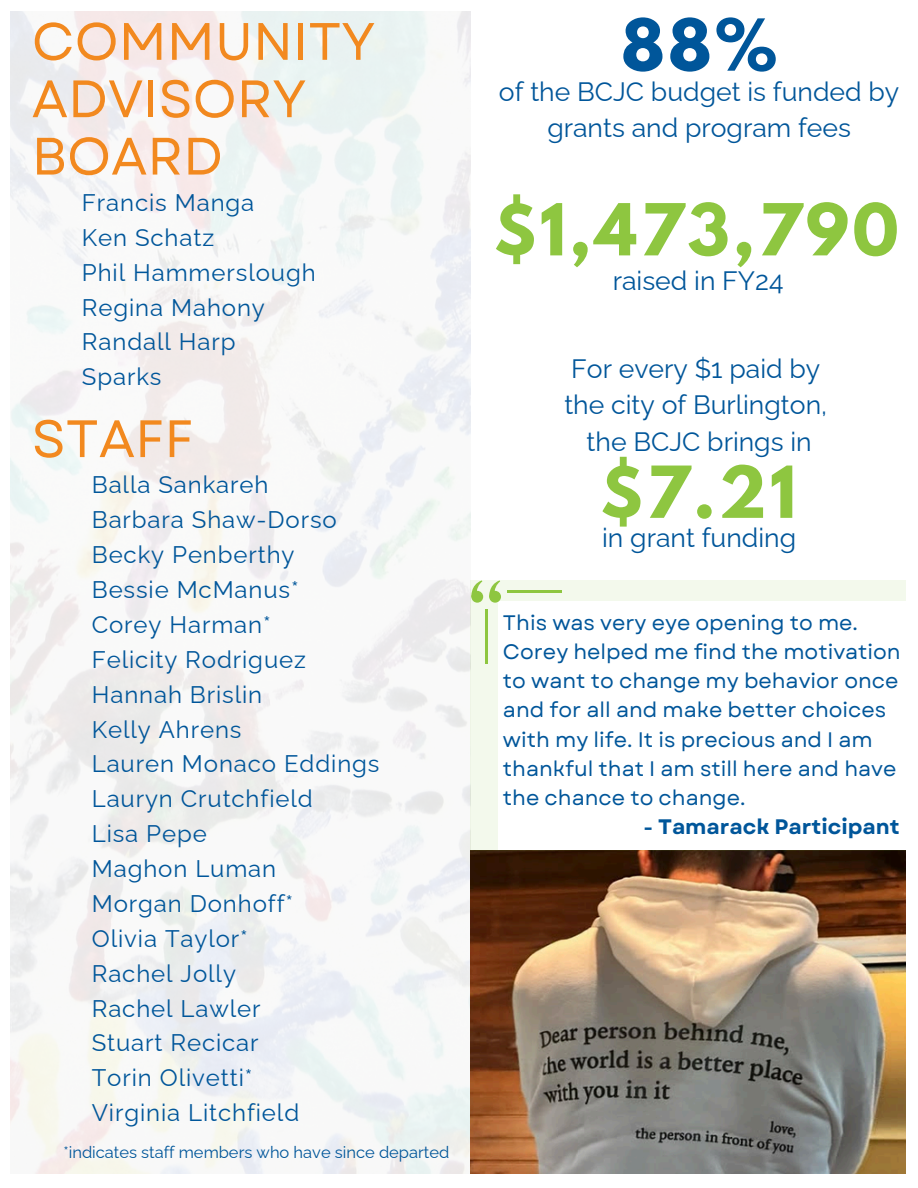
<style>
.page{position:relative;width:918px;height:1188px;background:#fff}
.page>*{position:absolute;margin:0;border:0;box-sizing:border-box;transform-origin:0 0}
.t1{font:700 63.45px "League Spartan";letter-spacing:.055em;color:#8ec640}
.t2{font:700 63.45px "League Spartan";color:#00569a}
.t3{font:52.5px/57.3px "Garet";color:#f2891f}
.t4{font:26.55px/36.5px "Raleway";color:#00569a;text-align:center}
.t5{font:24px/34.8px "Raleway";letter-spacing:.035em;color:#00569a}
.t6{font:21px/29.2px "Garet";color:#00569a}
.t7{font:700 21px "Garet";color:#00569a}
.t8{font:16.5px "Raleway";color:#00569a}
</style>
<div class="page">
<img style="left:470px;top:850px;width:436px;height:324px">
<div style="left:470px;top:580px;width:436px;height:270px;background:#f3f9ec"></div>
<div style="left:498px;top:601px;width:408px;height:249px;background:#fff"></div>
<svg style="left:489px;top:591px;width:12px;height:12px"></svg>
<svg style="left:471px;top:591px;width:12px;height:12px"></svg>
<svg style="left:470px;top:580px;width:30px;height:21px"></svg>
<hr style="left:485px;top:609px;width:3px;height:55px;background:#8ec640">
<hr style="left:507px;top:590px;width:55px;height:3px;background:#8ec640">
<h3 class="t3" style="left:32px;top:13px;width:345px">COMMUNITY<br>ADVISORY<br>BOARD</h3>
<h2 class="t5" style="left:82px;top:185px;width:235px">Francis Manga<br>Ken Schatz<br>Phil Hammerslough<br>Regina Mahony<br>Randall Harp<br>Sparks</h2>
<h2 class="t3" style="left:32px;top:410px;width:163px">STAFF</h2>
<p class="t5" style="left:92px;top:468px;width:289px">Balla Sankareh<br>Barbara Shaw-Dorso<br>Becky Penberthy<br>Bessie McManus*<br>Corey Harman*<br>Felicity Rodriguez<br>Hannah Brislin<br>Kelly Ahrens<br>Lauren Monaco Eddings<br>Lauryn Crutchfield<br>Lisa Pepe<br>Maghon Luman<br>Morgan Donhoff*<br>Olivia Taylor*<br>Rachel Jolly<br>Rachel Lawler<br>Stuart Recicar<br>Torin Olivetti*<br>Virginia Litchfield</p>
<h3 class="t8" style="left:64px;top:1143px;width:387px">*indicates staff members who have since departed</h3>
<p class="t2" style="left:621px;top:14px;width:158px">88%</p>
<p class="t4" style="left:499px;top:73px;width:402px">of the BCJC budget is funded by</p>
<p class="t4" style="left:547px;top:109px;width:305px">grants and program fees</p>
<h3 class="t1" style="left:494px;top:198px;width:406px">$1,473,790</h3>
<h3 class="t4" style="left:613px;top:263px;width:172px">raised in FY24</h3>
<h3 class="t4" style="left:564px;top:350px;width:264px">For every $1 paid by the city of Burlington, the BCJC brings in</h3>
<h1 class="t1" style="left:600px;top:461px;width:197px">$7.21</h1>
<h1 class="t4" style="left:602px;top:519px;width:195px">in grant funding</h1>
<h1 class="t6" style="left:503px;top:608px;width:399px">This was very eye opening to me.<br>Corey helped me find the motivation to want to change my behavior once and for all and make better choices with my life. It is precious and I am thankful that I am still here and have the chance to change.</h1>
<h1 class="t7" style="left:644px;top:812px;width:258px">- Tamarack Participant</h1>
</div>
